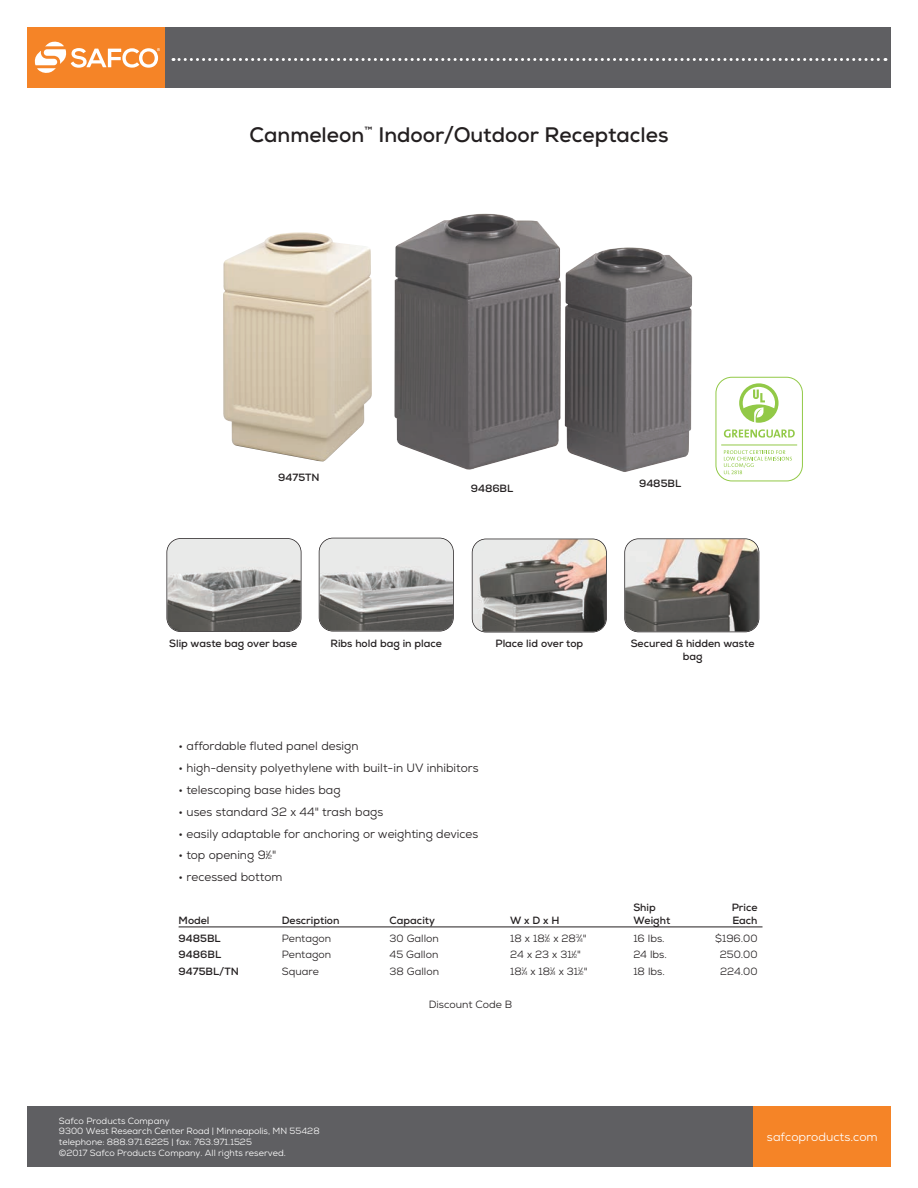
<style>
.page{position:relative;width:918px;height:1188px;background:#fff}
.page>*{position:absolute;margin:0;border:0;box-sizing:border-box;transform-origin:0 0}
.t1{font:700 21px "Nexa";color:#231f20}
.t2{font:12px "Nexa";color:#231f20}
.t3{font:12px "Nexa";color:#fff}
.t4{font:700 10.5px/12.6px "Nexa";color:#231f20;text-align:center}
.t5{font:10.5px "Nexa";color:#231f20}
.t6{font:9px/10.8px "Nexa";color:#fff}
.s1{font-size:6px}
.s2{font-size:5.25px}
</style>
<div class="page">
<div style="left:27px;top:27px;width:138px;height:60px;background:#f58427"></div>
<div style="left:165px;top:27px;width:726px;height:60px;background:#5f5f62"></div>
<svg style="left:173px;top:58px;width:713px;height:3px"></svg>
<div style="left:753px;top:1106px;width:138px;height:61px;background:#f58427"></div>
<div style="left:27px;top:1106px;width:726px;height:61px;background:#5f5f62"></div>
<svg style="left:34px;top:41px;width:126px;height:32px"></svg>
<hr style="left:179px;top:927px;width:584px;height:1px;background:#231f20">
<img style="left:167px;top:539px;width:134px;height:92px;border-radius:14px">
<div style="left:166px;top:538px;width:135px;height:94px;border:2px solid #231f20;border-radius:14px"></div>
<img style="left:320px;top:538px;width:133px;height:93px;border-radius:14px">
<div style="left:319px;top:538px;width:135px;height:94px;border:2px solid #231f20;border-radius:14px"></div>
<img style="left:473px;top:539px;width:133px;height:93px;border-radius:14px">
<div style="left:472px;top:539px;width:135px;height:93px;border:2px solid #231f20;border-radius:14px"></div>
<img style="left:625px;top:539px;width:134px;height:93px;border-radius:14px">
<div style="left:624px;top:538px;width:135px;height:94px;border:2px solid #231f20;border-radius:14px"></div>
<img style="left:394px;top:213px;width:299px;height:259px">
<img style="left:223px;top:232px;width:149px;height:230px">
<div style="left:716px;top:377px;width:87px;height:104px;border:1px solid #92c947;border-radius:16px"></div>
<svg style="left:739px;top:383px;width:40px;height:40px"></svg>
<svg style="left:724px;top:450px;width:68px;height:24px"></svg>
<hr style="left:721px;top:445px;width:76px;height:1px;background:#92c947">
<svg style="left:724px;top:429px;width:71px;height:9px"></svg>
<h1 class="t1" style="left:249px;top:127px;width:421px">Canmeleon<sup>™</sup> Indoor/Outdoor Receptacles</h1>
<p class="t4" style="left:278px;top:473px;width:43px">9475TN</p>
<p class="t4" style="left:471px;top:483px;width:44px">9486BL</p>
<p class="t4" style="left:639px;top:478px;width:44px">9485BL</p>
<p class="t4" style="left:169px;top:638px;width:130px">Slip waste bag over base</p>
<p class="t4" style="left:331px;top:638px;width:113px">Ribs hold bag in place</p>
<p class="t4" style="left:495px;top:638px;width:89px">Place lid over top</p>
<p class="t4" style="left:631px;top:638px;width:125px">Secured &amp; hidden waste bag</p>
<p class="t2" style="left:179px;top:742px;width:181px">• affordable fluted panel design</p>
<p class="t2" style="left:179px;top:763px;width:301px">• high-density polyethylene with built-in UV inhibitors</p>
<p class="t2" style="left:179px;top:785px;width:163px">• telescoping base hides bag</p>
<p class="t2" style="left:179px;top:807px;width:206px">• uses standard 32 x 44" trash bags</p>
<p class="t2" style="left:179px;top:829px;width:301px">• easily adaptable for anchoring or weighting devices</p>
<p class="t2" style="left:179px;top:851px;width:99px">• top opening 9<sup>1</sup>⁄<span class="s1">2</span>"</p>
<p class="t2" style="left:179px;top:873px;width:105px">• recessed bottom</p>
<p class="t4" style="left:633px;top:902px;width:24px">Ship</p>
<p class="t4" style="left:732px;top:902px;width:27px">Price</p>
<p class="t4" style="left:179px;top:915px;width:33px">Model</p>
<p class="t4" style="left:282px;top:915px;width:59px">Description</p>
<p class="t4" style="left:390px;top:915px;width:47px">Capacity</p>
<p class="t4" style="left:510px;top:915px;width:51px">W x D x H</p>
<p class="t4" style="left:633px;top:915px;width:38px">Weight</p>
<p class="t4" style="left:732px;top:915px;width:27px">Each</p>
<p class="t4" style="left:179px;top:933px;width:44px">9485BL</p>
<p class="t5" style="left:282px;top:935px;width:51px">Pentagon</p>
<p class="t5" style="left:390px;top:935px;width:51px">30 Gallon</p>
<p class="t5" style="left:510px;top:935px;width:78px">18 x 18<sup>1</sup>⁄<span class="s2">2</span> x 28<sup>3</sup>⁄<span class="s2">4</span>"</p>
<p class="t5" style="left:633px;top:935px;width:33px">16 lbs.</p>
<p class="t5" style="left:715px;top:935px;width:44px">$196.00</p>
<p class="t4" style="left:179px;top:950px;width:44px">9486BL</p>
<p class="t5" style="left:282px;top:951px;width:51px">Pentagon</p>
<p class="t5" style="left:390px;top:951px;width:50px">45 Gallon</p>
<p class="t5" style="left:510px;top:951px;width:72px">24 x 23 x 31<sup>1</sup>⁄<span class="s2">2</span>"</p>
<p class="t5" style="left:633px;top:951px;width:35px">24 lbs.</p>
<p class="t5" style="left:720px;top:951px;width:39px">250.00</p>
<p class="t4" style="left:179px;top:966px;width:62px">9475BL/TN</p>
<p class="t5" style="left:282px;top:968px;width:39px">Square</p>
<p class="t5" style="left:390px;top:968px;width:51px">38 Gallon</p>
<p class="t5" style="left:510px;top:968px;width:79px">18<sup>1</sup>⁄<span class="s2">4</span> x 18<sup>1</sup>⁄<span class="s2">4</span> x 31<sup>1</sup>⁄<span class="s2">2</span>"</p>
<p class="t5" style="left:633px;top:968px;width:33px">18 lbs.</p>
<p class="t5" style="left:720px;top:968px;width:39px">224.00</p>
<p class="t5" style="left:429px;top:1001px;width:85px">Discount Code B</p>
<p class="t6" style="left:59px;top:1116px;width:262px">Safco Products Company<br>9300 West Research Center Road | Minneapolis, MN 55428 telephone: 888.971.6225 | fax: 763.971.1525<br>©2017 Safco Products Company. All rights reserved.</p>
<p class="t3" style="left:767px;top:1132px;width:112px">safcoproducts.com</p>
</div>
